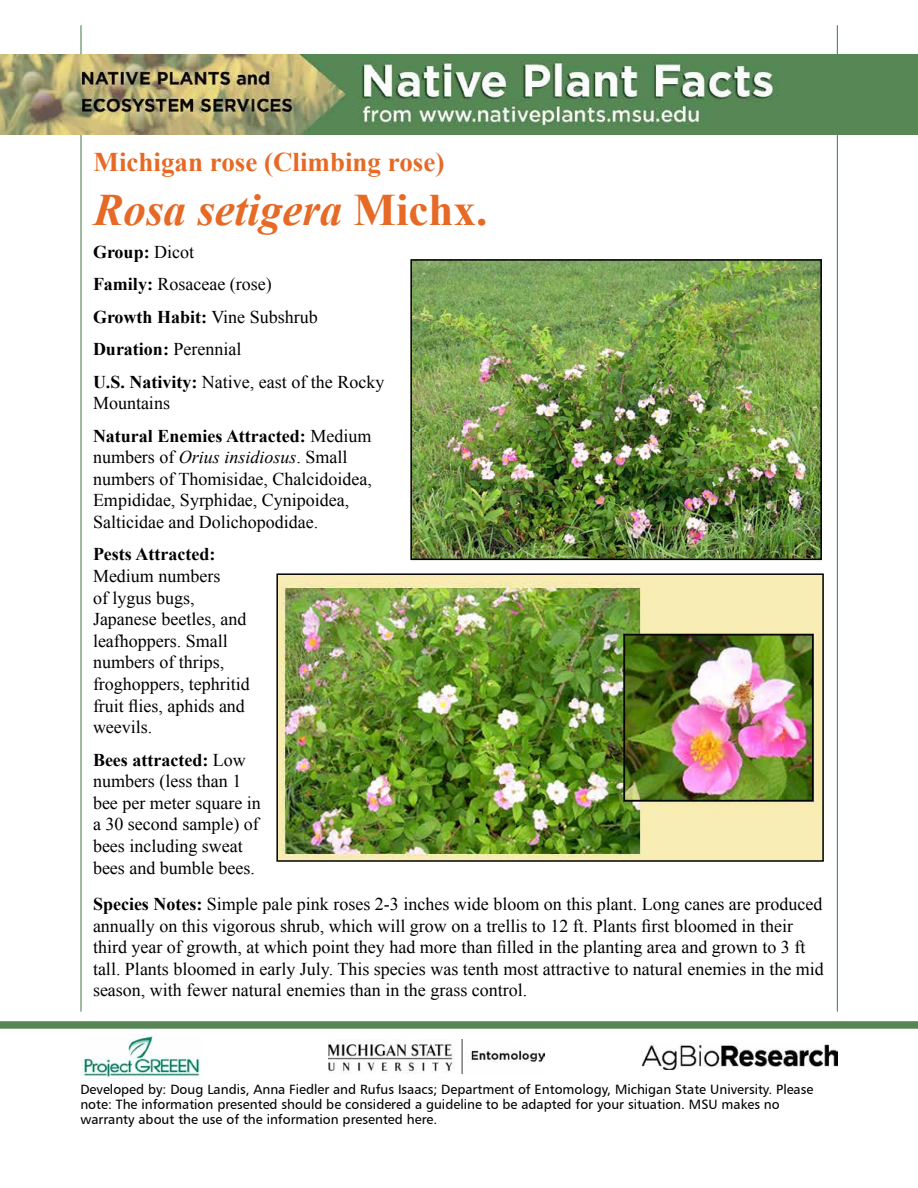
<style>
.page{position:relative;width:918px;height:1188px;background:#fff}
.page>*{position:absolute;margin:0;border:0;box-sizing:border-box;transform-origin:0 0}
.Header__Common_Name{font:italic 700 45px "Times New Roman";color:#e66a25}
.t1{font:700 27px "Times New Roman";color:#e66a25}
.Text_-_native_plants{font:18px/21.6px "Times New Roman";color:#000}
.Text_-_native_plants-2{font:700 18px "Times New Roman";color:#000}
.t2{font:13.5px/15px "Humanist 777 BT Roman B";color:#000}
.s1{font-style:normal}
.s2{font-weight:400}
.s3{font-weight:700}
.s4{font-style:italic}
</style>
<div class="page">
<hr style="left:837px;top:25px;width:1px;height:987px;background:#558654">
<hr style="left:80px;top:25px;width:2px;height:987px;background:#558654">
<img style="left:0;top:54px;width:918px;height:81px">
<img style="left:643px;top:1044px;width:194px;height:26px">
<img style="left:328px;top:1039px;width:216px;height:35px">
<img style="left:81px;top:1035px;width:119px;height:44px">
<div style="left:0;top:1021px;width:918px;height:8px;background:#558654"></div>
<img style="left:279px;top:576px;width:542px;height:283px">
<div style="left:276px;top:573px;width:548px;height:289px;border:2px solid #000"></div>
<img style="left:413px;top:262px;width:406px;height:295px">
<div style="left:410px;top:259px;width:412px;height:301px;border:2px solid #000"></div>
<p class="t1" style="left:94px;top:143px;width:352px">Michigan rose (Climbing rose)</p>
<p class="Header__Common_Name" style="left:94px;top:179px;width:395px">Rosa setigera <span class="s1">Michx.</span></p>
<p class="Text_-_native_plants-2" style="left:93px;top:239px;width:103px">Group: <span class="s2">Dicot</span></p>
<p class="Text_-_native_plants" style="left:93px;top:273px;width:180px"><span class="s3">Family:</span> Rosaceae (rose)</p>
<p class="Text_-_native_plants-2" style="left:93px;top:304px;width:226px">Growth Habit: <span class="s2">Vine Subshrub</span></p>
<p class="Text_-_native_plants-2" style="left:93px;top:337px;width:150px">Duration: <span class="s2">Perennial</span></p>
<p class="Text_-_native_plants" style="left:93px;top:370px;width:293px"><span class="s3">U.S. Nativity:</span> Native, east of the Rocky<br>Mountains</p>
<p class="Text_-_native_plants" style="left:93px;top:424px;width:281px"><span class="s3">Natural Enemies Attracted:</span> Medium numbers of <span class="s4">Orius insidiosus</span>. Small numbers of Thomisidae, Chalcidoidea, Empididae, Syrphidae, Cynipoidea, Salticidae and Dolichopodidae.</p>
<p class="Text_-_native_plants" style="left:93px;top:543px;width:158px"><span class="s3">Pests Attracted:<br></span>Medium numbers<br>of lygus bugs,<br>Japanese beetles, and leafhoppers. Small numbers of thrips, froghoppers, tephritid fruit flies, aphids and weevils.</p>
<p class="Text_-_native_plants" style="left:93px;top:748px;width:169px"><span class="s3">Bees attracted:</span> Low numbers (less than 1 bee per meter square in a 30 second sample) of bees including sweat bees and bumble bees.</p>
<p class="Text_-_native_plants" style="left:93px;top:893px;width:732px"><span class="s3">Species Notes:</span> Simple pale pink roses 2-3 inches wide bloom on this plant. Long canes are produced annually on this vigorous shrub, which will grow on a trellis to 12 ft. Plants first bloomed in their third year of growth, at which point they had more than filled in the planting area and grown to 3 ft tall. Plants bloomed in early July. This species was tenth most attractive to natural enemies in the mid season, with fewer natural enemies than in the grass control.</p>
<p class="t2" style="left:80px;top:1082px;width:734px">Developed by: Doug Landis, Anna Fiedler and Rufus Isaacs; Department of Entomology, Michigan State University. Please note: The information presented should be considered a guideline to be adapted for your situation. MSU makes no warranty about the use of the information presented here.</p>
</div>
